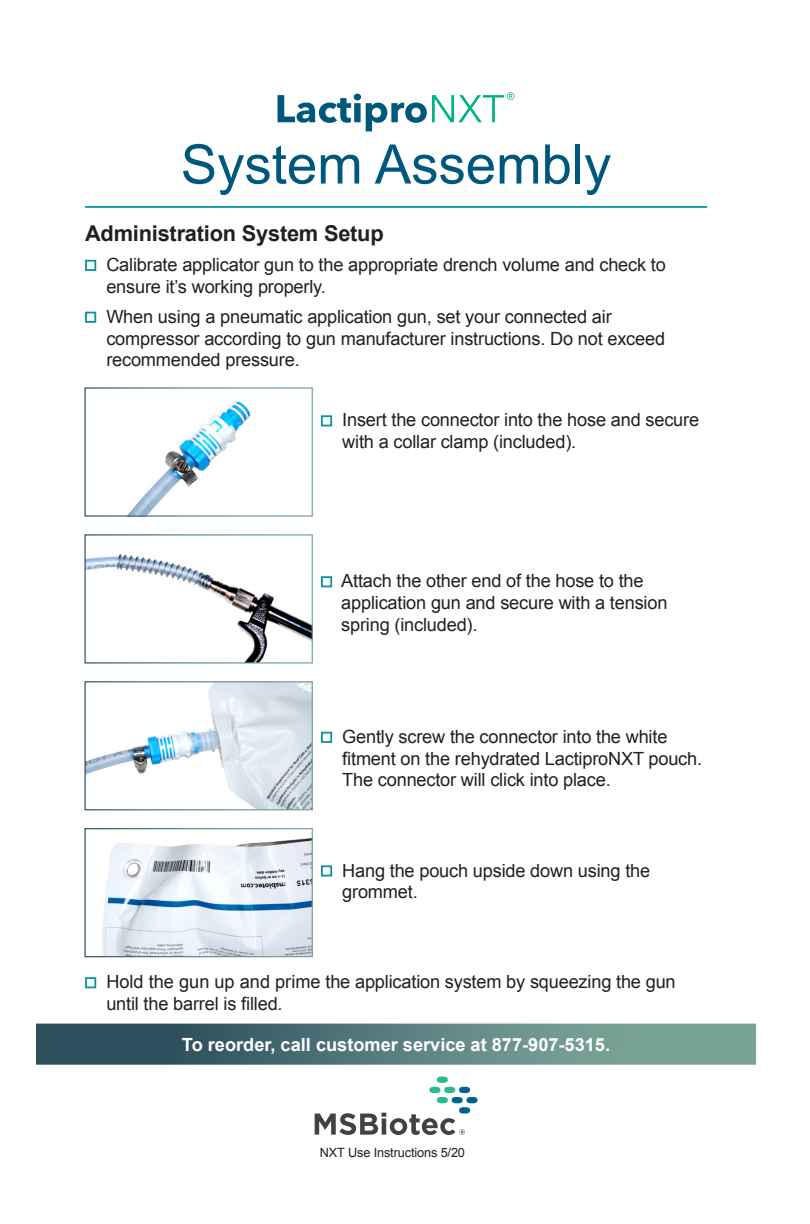
<style>
.page{position:relative;width:810px;height:1224px;background:#fff}
.page>*{position:absolute;margin:0;border:0;box-sizing:border-box;transform-origin:0 0}
.t1{font:54.6px "Arial";color:#00577d}
.t2{font:700 21.8px "Arial";letter-spacing:-.01em;color:#231f20}
.t3{font:18.2px/21.8px "Arial";letter-spacing:-.01em;color:#231f20}
.t4{font:700 18.2px "Arial";color:#fff}
.t5{font:12.8px "Arial";letter-spacing:-.01em;color:#231f20}
</style>
<div class="page">
<svg style="left:278px;top:92px;width:237px;height:39px"></svg>
<hr style="left:85px;top:206px;width:622px;height:2px;background:#0b95a2">
<div style="left:85px;top:260px;width:11px;height:11px;border:2px solid #0b95a2"></div>
<div style="left:85px;top:312px;width:11px;height:11px;border:2px solid #0b95a2"></div>
<div style="left:321px;top:415px;width:11px;height:11px;border:2px solid #0b95a2"></div>
<div style="left:321px;top:576px;width:11px;height:11px;border:2px solid #0b95a2"></div>
<div style="left:321px;top:732px;width:11px;height:11px;border:2px solid #0b95a2"></div>
<div style="left:321px;top:865px;width:11px;height:12px;border:2px solid #0b95a2"></div>
<div style="left:85px;top:977px;width:11px;height:11px;border:2px solid #0b95a2"></div>
<svg style="left:36px;top:1024px;width:720px;height:41px;background:#567b7c"></svg>
<img style="left:128px;top:401px;width:123px;height:114px">
<img style="left:102px;top:838px;width:209px;height:117px">
<div style="left:84px;top:828px;width:229px;height:129px;border:1px solid #fff"></div>
<img style="left:86px;top:683px;width:225px;height:125px">
<div style="left:84px;top:681px;width:229px;height:129px;border:1px solid #fff"></div>
<img style="left:86px;top:554px;width:225px;height:108px">
<div style="left:444px;top:1087px;width:11px;height:6px;background:#2eba91;border-radius:50%"></div>
<div style="left:429px;top:1087px;width:11px;height:6px;background:#2eba91;border-radius:50%"></div>
<div style="left:437px;top:1097px;width:11px;height:6px;background:#2eba91;border-radius:50%"></div>
<div style="left:437px;top:1077px;width:11px;height:6px;background:#2eba91;border-radius:50%"></div>
<div style="left:467px;top:1097px;width:10px;height:6px;background:#00638f;border-radius:50%"></div>
<div style="left:452px;top:1097px;width:11px;height:6px;background:#00638f;border-radius:50%"></div>
<div style="left:459px;top:1107px;width:11px;height:7px;background:#00638f;border-radius:50%"></div>
<div style="left:459px;top:1087px;width:11px;height:6px;background:#00638f;border-radius:50%"></div>
<svg style="left:315px;top:1113px;width:150px;height:22px"></svg>
<p class="t1" style="left:181px;top:129px;width:432px">System Assembly</p>
<p class="t2" style="left:85px;top:219px;width:300px">Administration System Setup</p>
<p class="t3" style="left:106px;top:254px;width:561px">Calibrate applicator gun to the appropriate drench volume and check to ensure it’s working properly.</p>
<p class="t3" style="left:106px;top:306px;width:560px">When using a pneumatic application gun, set your connected air compressor according to gun manufacturer instructions. Do not exceed recommended pressure.</p>
<p class="t3" style="left:342px;top:409px;width:358px">Insert the connector into the hose and secure with a collar clamp (included).</p>
<p class="t3" style="left:341px;top:570px;width:328px">Attach the other end of the hose to the application gun and secure with a tension spring (included).</p>
<p class="t3" style="left:342px;top:726px;width:361px">Gently screw the connector into the white fitment on the rehydrated LactiproNXT pouch.<br>The connector will click into place.</p>
<p class="t3" style="left:342px;top:859px;width:310px">Hang the pouch upside down using the grommet.</p>
<p class="t3" style="left:106px;top:971px;width:571px">Hold the gun up and prime the application system by squeezing the gun until the barrel is filled.</p>
<p class="t4" style="left:182px;top:1033px;width:430px">To reorder, call customer service at 877-907-5315.</p>
<p class="t5" style="left:320px;top:1144px;width:147px">NXT Use Instructions 5/20</p>
</div>
